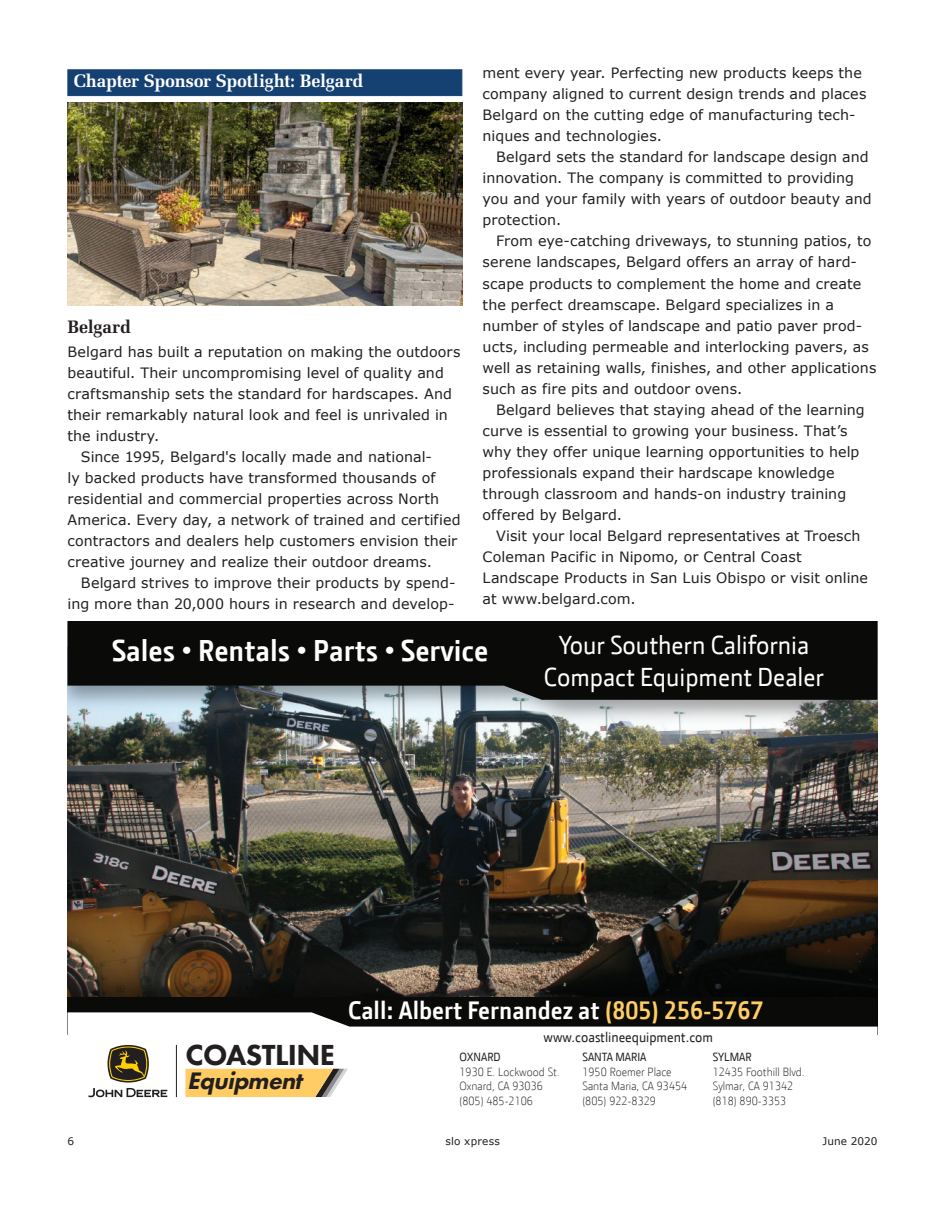
<style>
.page{position:relative;width:945px;height:1215px;background:#fff}
.page>*{position:absolute;margin:0;border:0;box-sizing:border-box;transform-origin:0 0}
.t1{font:700 30.6px "JD Sans";color:#fff}
.t2{font:800 30.15px "Futura PT";letter-spacing:-.02em;color:#231f20}
.t3{font:26.4px/31.7px "JD Sans";color:#fff;text-align:center}
.t4{font:700 25.5px "JD Sans";color:#fff}
.t5{font:italic 800 24.75px "Futura PT";color:#231f20}
.t6{font:700 18px "Melior";letter-spacing:-.015em;color:#fff}
.t7{font:700 18px "Melior";letter-spacing:-.015em;color:#231f20}
.t8{font:14.25px/21px "Verdana";letter-spacing:.005em;color:#231f20}
.t9{font:14.25px "JD Sans";color:#231f20}
.t10{font:300 12px/14.4px "JD Sans";color:#231f20}
.t11{font:12px "JD Sans";color:#231f20}
.t12{font:10.5px "Verdana";letter-spacing:.015em;color:#231f20}
.s1{color:#ffcd64}
</style>
<div class="page">
<img style="left:68px;top:731px;width:810px;height:234px">
<img style="left:68px;top:700px;width:810px;height:31px">
<svg style="left:68px;top:621px;width:810px;height:79px;fill:#0a0a09"></svg>
<img style="left:68px;top:965px;width:810px;height:32px">
<div style="left:68px;top:997px;width:810px;height:37px;background:#0a0a09"></div>
<svg style="left:68px;top:1012px;width:810px;height:86px"></svg>
<svg style="left:185px;top:1069px;width:163px;height:28px"></svg>
<svg style="left:89px;top:1045px;width:78px;height:52px"></svg>
<hr style="left:176px;top:1045px;width:1px;height:52px;background:#231f20">
<div style="left:68px;top:69px;width:394px;height:27px;background:#154172;border:1px solid #154172"></div>
<img style="left:68px;top:103px;width:394px;height:202px">
<p class="t6" style="left:74px;top:70px;width:291px">Chapter Sponsor Spotlight: Belgard</p>
<p class="t7" style="left:68px;top:315px;width:65px">Belgard</p>
<p class="t8" style="left:68px;top:341px;width:395px">Belgard has built a reputation on making the outdoors</p>
<p class="t8" style="left:68px;top:362px;width:378px">beautiful. Their uncompromising level of quality and</p>
<p class="t8" style="left:68px;top:383px;width:386px">craftsmanship sets the standard for hardscapes. And</p>
<p class="t8" style="left:68px;top:404px;width:382px">their remarkably natural look and feel is unrivaled in</p>
<p class="t8" style="left:68px;top:425px;width:93px">the industry.</p>
<p class="t8" style="left:81px;top:446px;width:353px">Since 1995, Belgard's locally made and national-</p>
<p class="t8" style="left:68px;top:467px;width:370px">ly backed products have transformed thousands of</p>
<p class="t8" style="left:68px;top:488px;width:373px">residential and commercial properties across North</p>
<p class="t8" style="left:68px;top:509px;width:395px">America. Every day, a network of trained and certified</p>
<p class="t8" style="left:68px;top:530px;width:391px">contractors and dealers help customers envision their</p>
<p class="t8" style="left:68px;top:551px;width:366px">creative journey and realize their outdoor dreams.</p>
<p class="t8" style="left:81px;top:572px;width:376px">Belgard strives to improve their products by spend-</p>
<p class="t8" style="left:68px;top:593px;width:389px">ing more than 20,000 hours in research and develop-</p>
<p class="t8" style="left:483px;top:63px;width:385px">ment every year. Perfecting new products keeps the company aligned to current design trends and places Belgard on the cutting edge of manufacturing tech&shy;niques and technologies.</p>
<p class="t8" style="left:483px;top:147px;width:391px;text-indent:13px">Belgard sets the standard for landscape design and innovation. The company is committed to providing you and your family with years of outdoor beauty and protection.</p>
<p class="t8" style="left:483px;top:231px;width:395px;text-indent:13px">From eye-catching driveways, to stunning patios, to serene landscapes, Belgard offers an array of hard&shy;scape products to complement the home and create the perfect dreamscape. Belgard specializes in a number of styles of landscape and patio paver prod&shy;ucts, including permeable and interlocking pavers, as well as retaining walls, finishes, and other applications such as fire pits and outdoor ovens.</p>
<p class="t8" style="left:483px;top:399px;width:384px;text-indent:13px">Belgard believes that staying ahead of the learning curve is essential to growing your business. That’s why they offer unique learning opportunities to help professionals expand their hardscape knowledge through classroom and hands-on industry training offered by Belgard.</p>
<p class="t8" style="left:483px;top:525px;width:387px;text-indent:13px">Visit your local Belgard representatives at Troesch Coleman Pacific in Nipomo, or Central Coast Landscape Products in San Luis Obispo or visit online at www.belgard.com.</p>
<h1 class="t1" style="left:112px;top:630px;width:378px">Sales • Rentals • Parts • Service</h1>
<h3 class="t3" style="left:544px;top:628px;width:282px">Your Southern California<br>Compact Equipment Dealer</h3>
<h2 class="t2" style="left:185px;top:1036px;width:151px">COASTLINE</h2>
<h3 class="t5" style="left:187px;top:1066px;width:122px">Equipment</h3>
<h3 class="t4" style="left:348px;top:993px;width:417px">Call: Albert Fernandez at <span class="s1">(805) 256-5767</span></h3>
<p class="t9" style="left:544px;top:1028px;width:171px">www.coastlineequipment.com</p>
<p class="t11" style="left:460px;top:1050px;width:43px">OXNARD</p>
<p class="t10" style="left:460px;top:1064px;width:102px">1930 E. Lockwood St.<br>Oxnard, CA 93036 (805) 485-2106</p>
<p class="t11" style="left:582px;top:1050px;width:65px">SANTA MARIA</p>
<p class="t10" style="left:582px;top:1064px;width:106px">1950 Roemer Place<br>Santa Maria, CA 93454 (805) 922-8329</p>
<p class="t11" style="left:713px;top:1050px;width:40px">SYLMAR</p>
<p class="t10" style="left:713px;top:1064px;width:93px">12435 Foothill Blvd.<br>Sylmar, CA 91342 (818) 890-3353</p>
<p class="t12" style="left:68px;top:1134px;width:8px">6</p>
<p class="t12" style="left:446px;top:1134px;width:56px">slo xpress</p>
<p class="t12" style="left:822px;top:1134px;width:57px">June 2020</p>
</div>
